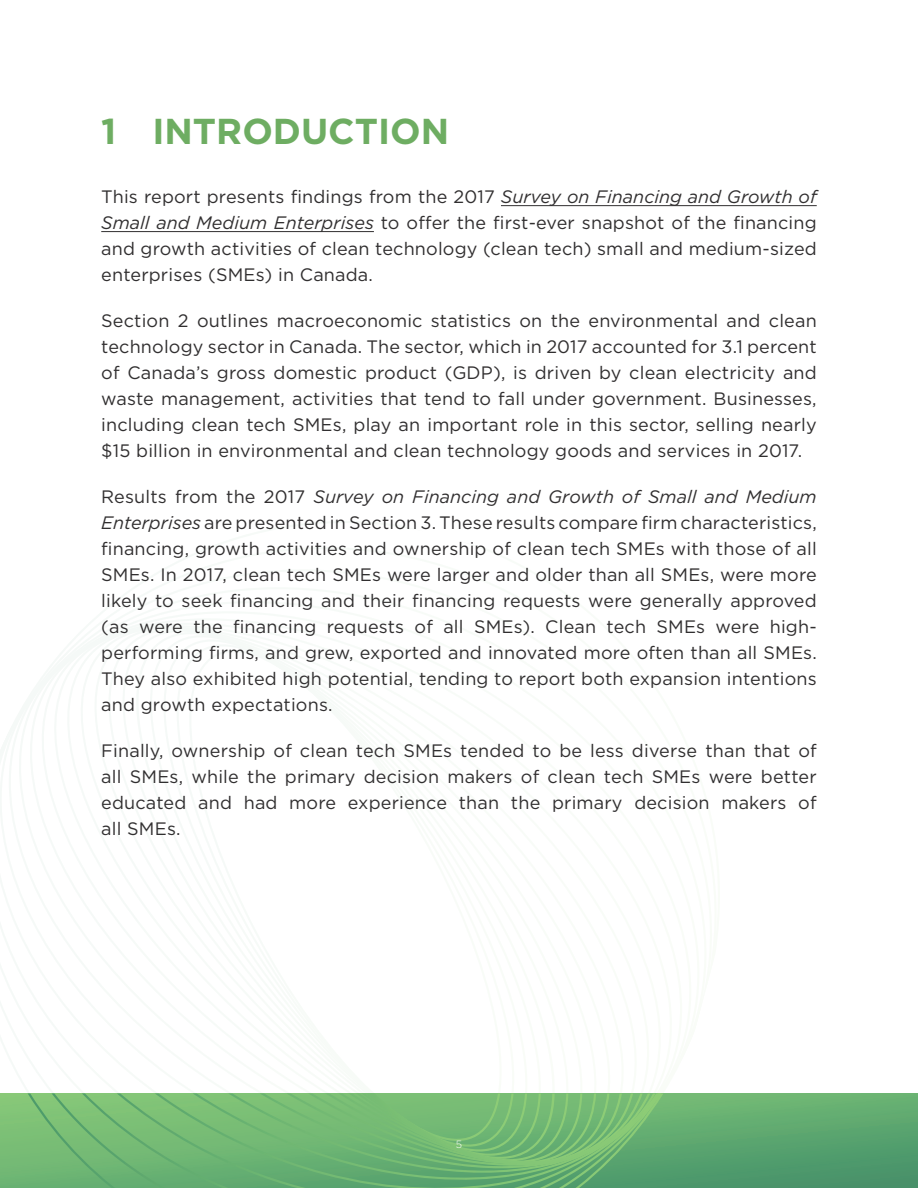
<style>
.page{position:relative;width:918px;height:1188px;background:#fff}
.page>*{position:absolute;margin:0;border:0;box-sizing:border-box;transform-origin:0 0}
.Headers_SME_Profile{font:700 36px "Gotham";color:#6ead62}
.t1{font:18px/26px "Gotham";letter-spacing:.01em;color:#312f30;text-align:justify}
.t2{font:300 10.5px "Gotham";color:#fff}
.s1{font-style:italic}
</style>
<div class="page">
<hr style="left:501px;top:205px;width:316px;height:1px;background:#312f30">
<hr style="left:101px;top:231px;width:273px;height:1px;background:#312f30">
<svg style="left:0;top:1094px;width:918px;height:94px;background:#5da76f"></svg>
<svg style="left:28px;top:1094px;width:635px;height:94px;background:#70b673"></svg>
<p class="Headers_SME_Profile" style="left:101px;top:107px;width:350px">1 INTRODUCTION</p>
<p class="t1" style="left:101px;top:184px;width:717px">This report presents findings from the 2017 <span class="s1">Survey on Financing and Growth of Small and Medium Enterprises</span> to offer the first-ever snapshot of the financing and growth activities of clean technology (clean tech) small and medium-sized enterprises (SMEs) in Canada.</p>
<p class="t1" style="left:101px;top:308px;width:717px">Section 2 outlines macroeconomic statistics on the environmental and clean technology sector in Canada. The sector, which in 2017 accounted for 3.1 percent of Canada’s gross domestic product (GDP), is driven by clean electricity and waste management, activities that tend to fall under government. Businesses, including clean tech SMEs, play an important role in this sector, selling nearly $15 billion in environmental and clean technology goods and services in 2017.</p>
<p class="t1" style="left:101px;top:484px;width:717px">Results from the 2017 <span class="s1">Survey on Financing and Growth of Small and Medium Enterprises</span> are presented in Section 3. These results compare firm characteristics, financing, growth activities and ownership of clean tech SMEs with those of all SMEs. In 2017, clean tech SMEs were larger and older than all SMEs, were more likely to seek financing and their financing requests were generally approved (as were the financing requests of all SMEs). Clean tech SMEs were high&shy;performing firms, and grew, exported and innovated more often than all SMEs.<br>They also exhibited high potential, tending to report both expansion intentions and growth expectations.</p>
<p class="t1" style="left:101px;top:737px;width:717px">Finally, ownership of clean tech SMEs tended to be less diverse than that of all SMEs, while the primary decision makers of clean tech SMEs were better educated and had more experience than the primary decision makers of all SMEs.</p>
<p class="t2" style="left:456px;top:1137px;width:8px">5</p>
</div>
